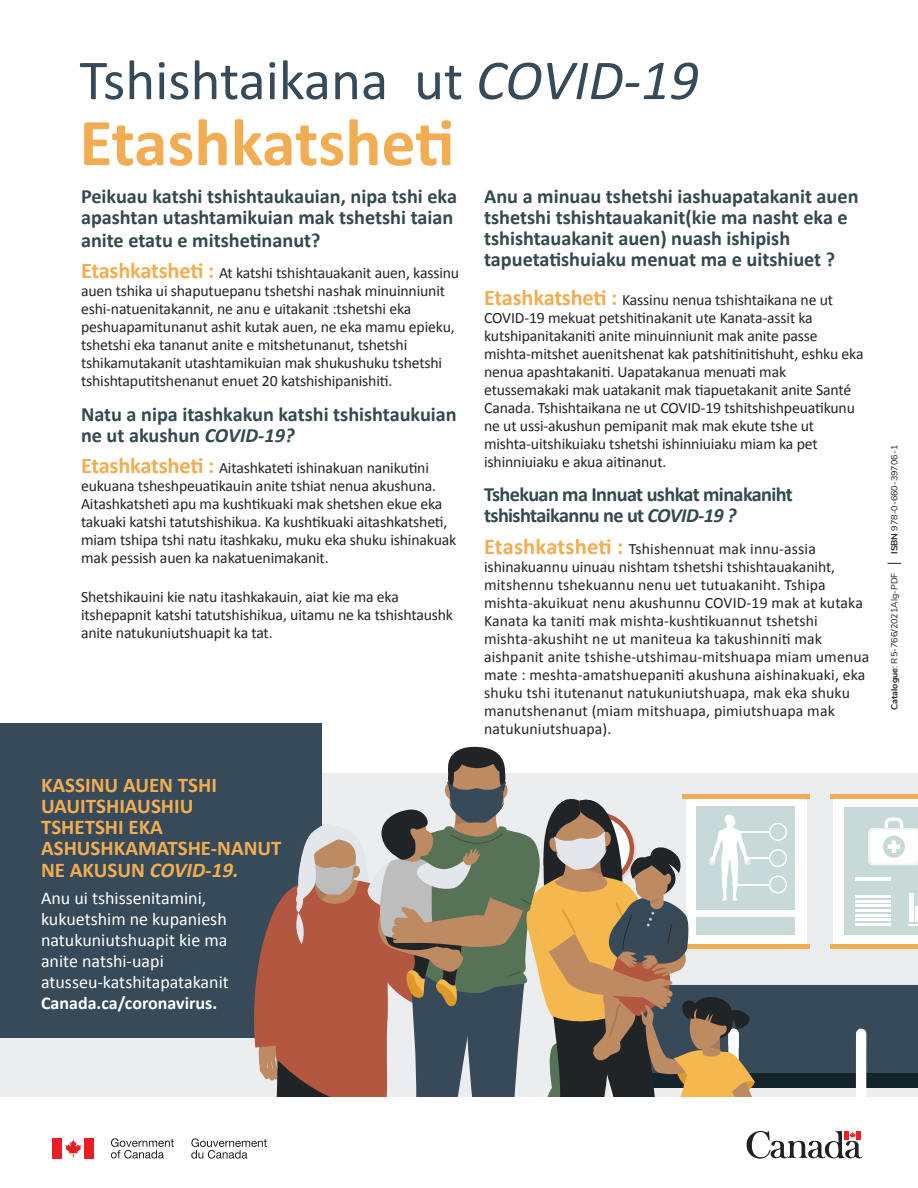
<style>
.page{position:relative;width:918px;height:1188px;background:#fff}
.page>*{position:absolute;margin:0;border:0;box-sizing:border-box;transform-origin:0 0}
.MAIN_TITLE{font:700 67.5px "Calibri";color:#f2ad52}
.MAIN_TITLE-2{font:57px "Calibri";color:#364a59}
.t1{font:700 21px/21.5px "Calibri";color:#f2ad52}
.t2{font:700 20.25px/21px "Calibri";color:#32494d}
.t3{font:700 20.25px/21px "Calibri";letter-spacing:-.03em;color:#32494d}
.t4{font:18px/21px "Calibri";color:#fff}
.t5{font:15.75px/18px "Calibri";letter-spacing:-.01em;color:#212426}
.t6{font:15.75px/18px "Calibri";letter-spacing:.01em;color:#212426}
.t7{font:9px "Nunito";color:#231f20}
.s1{font-style:italic}
.s2{font-weight:700;font-size:22.5px;color:#f2ad52}
.s3{font-weight:700}
</style>
<div class="page">
<div style="left:0;top:774px;width:918px;height:358px;background:#ebedee"></div>
<div style="left:0;top:723px;width:322px;height:315px;background:#364a59"></div>
<div style="left:0;top:1097px;width:918px;height:91px;background:#fff"></div>
<div style="left:52px;top:1138px;width:10px;height:20px;background:#ed1c24"></div>
<div style="left:84px;top:1138px;width:10px;height:20px;background:#ed1c24"></div>
<svg style="left:65px;top:1140px;width:16px;height:17px"></svg>
<svg style="left:111px;top:1138px;width:63px;height:21px"></svg>
<svg style="left:191px;top:746px;width:727px;height:413px"></svg>
<svg style="left:888px;top:563px;width:13px;height:1px"></svg>
<p class="MAIN_TITLE-2" style="left:80px;top:44px;width:621px">Tshishtaikana ut <span class="s1">COVID-19</span></p>
<p class="MAIN_TITLE" style="left:80px;top:100px;width:376px">Etashkatsheti</p>
<p class="t2" style="left:81px;top:186px;width:378px;line-height:21.8px">Peikuau katshi tshishtaukauian, nipa tshi eka apashtan utashtamikuian mak tshetshi taian anite etatu e mitshetinanut?</p>
<p class="t5" style="left:81px;top:264px;width:380px"><span class="s2">Etashkatsheti :</span> At katshi tshishtauakanit auen, kassinu auen tshika ui shaputuepanu tshetshi nashak minuinniunit eshi-natuenitakannit, ne anu e uitakanit :tshetshi eka peshuapamitunanut ashit kutak auen, ne eka mamu epieku, tshetshi eka tananut anite e mitshetunanut, tshetshi tshikamutakanit utashtamikuian mak shukushuku tshetshi tshishtaputitshenanut enuet 20 katshishipanishiti.</p>
<p class="t2" style="left:81px;top:404px;width:377px">Natu a nipa itashkakun katshi tshishtaukuian ne ut akushun <span class="s1">COVID-19?</span></p>
<p class="t5" style="left:81px;top:459px;width:377px"><span class="s2">Etashkatsheti :</span> Aitashkateti ishinakuan nanikutini eukuana tsheshpeuatikauin anite tshiat nenua akushuna.<br>Aitashkatsheti apu ma kushtikuaki mak shetshen ekue eka takuaki katshi tatutshishikua. Ka kushtikuaki aitashkatsheti, miam tshipa tshi natu itashkaku, muku eka shuku ishinakuak mak pessish auen ka nakatuenimakanit.</p>
<p class="t5" style="left:81px;top:587px;width:374px">Shetshikauini kie natu itashkakauin, aiat kie ma eka itshepapnit katshi tatutshishikua, uitamu ne ka tshishtaushk anite natukuniutshuapit ka tat.</p>
<p class="t2" style="left:484px;top:186px;width:376px">Anu a minuau tshetshi iashuapatakanit auen tshetshi tshishtauakanit(kie ma nasht eka e tshishtauakanit auen) nuash ishipish tapuetatishuiaku menuat ma e uitshiuet ?</p>
<p class="t5" style="left:484px;top:290px;width:381px"><span class="s2">Etashkatsheti :</span> Kassinu nenua tshishtaikana ne ut COVID-19 mekuat petshitinakanit ute Kanata-assit ka kutshipanitakaniti anite minuinniunit mak anite passe mishta-mitshet auenitshenat kak patshitinitishuht, eshku eka nenua apashtakaniti. Uapatakanua menuati mak etussemakaki mak uatakanit mak tiapuetakanit anite Santé Canada. Tshishtaikana ne ut COVID-19 tshitshishpeuatikunu ne ut ussi-akushun pemipanit mak mak ekute tshe ut mishta-uitshikuiaku tshetshi ishinniuiaku miam ka pet ishinniuiaku e akua aitinanut.</p>
<p class="t3" style="left:484px;top:484px;width:310px">Tshekuan ma Innuat ushkat minakaniht tshishtaikannu ne ut <span class="s1">COVID-19 ?</span></p>
<p class="t6" style="left:484px;top:539px;width:387px"><span class="s2">Etashkatsheti :</span> Tshishennuat mak innu-assia ishinakuannu uinuau nishtam tshetshi tshishtauakaniht, mitshennu tshekuannu nenu uet tutuakaniht. Tshipa mishta-akuikuat nenu akushunnu COVID-19 mak at kutaka Kanata ka taniti mak mishta-kushtikuannut tshetshi mishta-akushiht ne ut maniteua ka takushinniti mak aishpanit anite tshishe-utshimau-mitshuapa miam umenua mate : meshta-amatshuepaniti akushuna aishinakuaki, eka shuku tshi itutenanut natukuniutshuapa, mak eka shuku manutshenanut (miam mitshuapa, pimiutshuapa mak natukuniutshuapa).</p>
<p class="t1" style="left:41px;top:774px;width:242px">KASSINU AUEN TSHI<br>UAUITSHIAUSHIU<br>TSHETSHI EKA<br>ASHUSHKAMATSHE-NANUT<br>NE AKUSUN <span class="s1">COVID-19.</span></p>
<p class="t4" style="left:41px;top:887px;width:189px">Anu ui tshissenitamini, kukuetshim ne kupaniesh natukuniutshuapit kie ma anite natshi-uapi atusseu-katshitapatakanit<br><span class="s3">Canada.ca/coronavirus.</span></p>
<p class="t7" style="left:888px;top:554px;width:110px;rotate:-90deg"><span class="s3">ISBN</span> 978-0-660-39706-1</p>
<p class="t7" style="left:888px;top:710px;width:139px;rotate:-90deg"><span class="s3">Catalogue</span>: R5-766/2021Alg-PDF</p>
</div>
